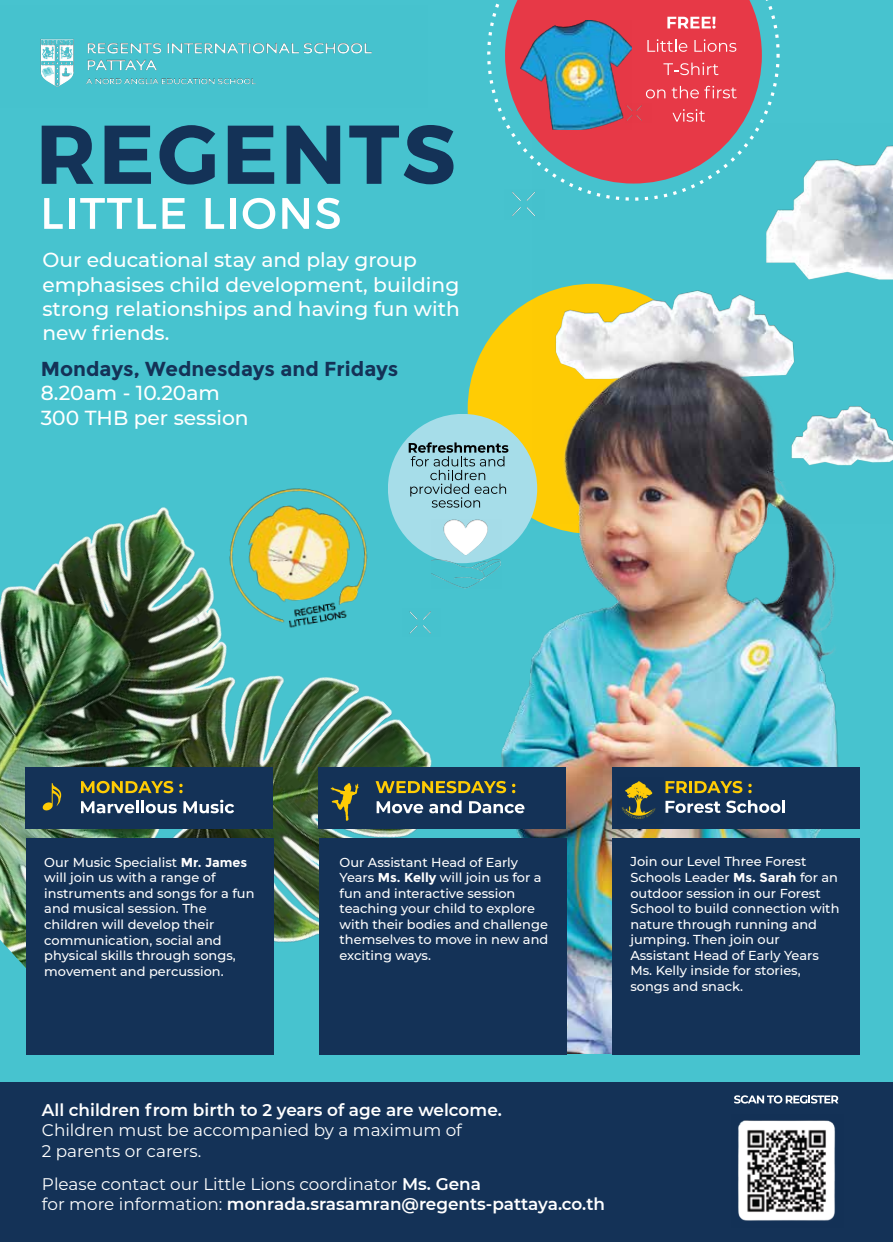
<style>
.page{position:relative;width:893px;height:1242px;background:#47c3cf}
.page>*{position:absolute;margin:0;border:0;box-sizing:border-box;transform-origin:0 0}
.t1{font:500 20.25px/24.3px "Montserrat";color:#fff}
.t2{font:700 20.25px "Montserrat";color:#143257}
.t3{font:16.8px/20.2px "Montserrat";color:#fff}
.t4{font:600 16.8px "Montserrat";color:#fff}
.t5{font:500 12.9px/15.6px "Montserrat";color:#fff}
.s1{font-weight:700}
.s2{font-weight:600}
</style>
<div class="page">
<img style="left:0;top:385px;width:521px;height:670px">
<div style="left:468px;top:284px;width:250px;height:250px;background:#ffcc04;border-radius:125px"></div>
<img style="left:533px;top:145px;width:360px;height:318px">
<img style="left:500px;top:353px;width:359px;height:700px">
<img style="left:512px;top:197px;width:33px;height:22px">
<img style="left:403px;top:609px;width:37px;height:27px">
<div style="left:505px;top:0;width:257px;height:183px;background:#e73947"></div>
<svg style="left:606px;top:195px;width:4px;height:4px"></svg>
<svg style="left:487px;top:51px;width:3px;height:4px"></svg>
<svg style="left:616px;top:196px;width:3px;height:4px"></svg>
<svg style="left:773px;top:25px;width:6px;height:13px"></svg>
<svg style="left:776px;top:54px;width:4px;height:4px"></svg>
<svg style="left:635px;top:197px;width:3px;height:4px"></svg>
<svg style="left:625px;top:197px;width:4px;height:4px"></svg>
<svg style="left:775px;top:73px;width:3px;height:4px"></svg>
<svg style="left:487px;top:61px;width:4px;height:3px"></svg>
<svg style="left:487px;top:42px;width:4px;height:3px"></svg>
<svg style="left:488px;top:32px;width:4px;height:4px"></svg>
<svg style="left:494px;top:99px;width:106px;height:98px"></svg>
<svg style="left:490px;top:80px;width:5px;height:13px"></svg>
<svg style="left:490px;top:4px;width:9px;height:22px"></svg>
<svg style="left:488px;top:71px;width:4px;height:3px"></svg>
<svg style="left:765px;top:0;width:10px;height:19px"></svg>
<img style="left:632px;top:104px;width:13px;height:19px">
<img style="left:202px;top:476px;width:181px;height:169px">
<img style="left:521px;top:21px;width:111px;height:109px">
<div style="left:613px;top:838px;width:247px;height:216px;background:#143257"></div>
<div style="left:319px;top:838px;width:247px;height:216px;background:#143257"></div>
<div style="left:26px;top:838px;width:248px;height:216px;background:#143257"></div>
<div style="left:612px;top:767px;width:247px;height:62px;background:#143257"></div>
<div style="left:318px;top:767px;width:248px;height:62px;background:#143257"></div>
<div style="left:26px;top:767px;width:247px;height:62px;background:#143257"></div>
<svg style="left:42px;top:126px;width:52px;height:58px"></svg>
<svg style="left:105px;top:126px;width:46px;height:58px"></svg>
<svg style="left:159px;top:125px;width:56px;height:59px"></svg>
<svg style="left:228px;top:126px;width:46px;height:58px"></svg>
<svg style="left:286px;top:126px;width:54px;height:58px"></svg>
<svg style="left:349px;top:125px;width:104px;height:59px"></svg>
<svg style="left:44px;top:198px;width:19px;height:31px"></svg>
<div style="left:69px;top:198px;width:5px;height:31px;background:#fff"></div>
<svg style="left:80px;top:198px;width:52px;height:31px"></svg>
<svg style="left:138px;top:198px;width:18px;height:31px"></svg>
<svg style="left:163px;top:198px;width:22px;height:31px"></svg>
<svg style="left:206px;top:198px;width:18px;height:31px"></svg>
<div style="left:231px;top:198px;width:5px;height:31px;background:#fff"></div>
<svg style="left:243px;top:198px;width:32px;height:31px"></svg>
<svg style="left:282px;top:198px;width:27px;height:31px"></svg>
<svg style="left:316px;top:198px;width:24px;height:31px"></svg>
<svg style="left:667px;top:17px;width:49px;height:12px"></svg>
<svg style="left:647px;top:39px;width:40px;height:13px"></svg>
<svg style="left:694px;top:39px;width:42px;height:13px"></svg>
<svg style="left:663px;top:63px;width:56px;height:12px"></svg>
<svg style="left:645px;top:83px;width:132px;height:117px"></svg>
<div style="left:0;top:1082px;width:893px;height:160px;background:#143257"></div>
<img style="left:738px;top:1120px;width:97px;height:101px">
<svg style="left:734px;top:1095px;width:104px;height:8px"></svg>
<svg style="left:42px;top:783px;width:20px;height:27px"></svg>
<svg style="left:81px;top:781px;width:92px;height:12px"></svg>
<svg style="left:179px;top:783px;width:4px;height:10px"></svg>
<svg style="left:81px;top:800px;width:96px;height:13px"></svg>
<svg style="left:183px;top:799px;width:51px;height:14px"></svg>
<svg style="left:376px;top:781px;width:130px;height:12px"></svg>
<svg style="left:512px;top:783px;width:3px;height:10px"></svg>
<svg style="left:377px;top:801px;width:46px;height:12px"></svg>
<svg style="left:429px;top:800px;width:33px;height:13px"></svg>
<svg style="left:469px;top:801px;width:55px;height:12px"></svg>
<svg style="left:665px;top:781px;width:77px;height:12px"></svg>
<svg style="left:748px;top:783px;width:4px;height:10px"></svg>
<svg style="left:665px;top:800px;width:120px;height:13px"></svg>
<svg style="left:331px;top:783px;width:28px;height:38px"></svg>
<img style="left:621px;top:781px;width:35px;height:38px">
<div style="left:388px;top:414px;width:149px;height:149px;background:#a6dde9;border-radius:75px"></div>
<img style="left:432px;top:520px;width:69px;height:69px">
<svg style="left:409px;top:442px;width:99px;height:65px"></svg>
<img style="left:40px;top:39px;width:332px;height:48px">
<h1 class="t1" style="left:42px;top:247px;width:419px">Our educational stay and play group emphasises child development, building strong relationships and having fun with new friends.</h1>
<h1 class="t2" style="left:41px;top:357px;width:359px">Mondays, Wednesdays and Fridays</h1>
<h1 class="t1" style="left:41px;top:380px;width:210px">8.20am - 10.20am<br>300 THB per session</h1>
<p class="t5" style="left:44px;top:854px;width:212px">Our Music Specialist <span class="s1">Mr. James </span>will join us with a range of instruments and songs for a fun and musical session. The children will develop their communication, social and physical skills through songs, movement and percussion.</p>
<p class="t5" style="left:340px;top:854px;width:210px">Our Assistant Head of Early<br>Years <span class="s1">Ms. Kelly</span> will join us for a fun and interactive session teaching your child to explore with their bodies and challenge themselves to move in new and exciting ways.</p>
<p class="t5" style="left:630px;top:853px;width:211px">Join our Level Three Forest<br>Schools Leader <span class="s1">Ms. Sarah</span> for an outdoor session in our Forest<br>School to build connection with nature through running and jumping. Then join our<br>Assistant Head of Early Years<br>Ms. Kelly inside for stories, songs and snack.</p>
<h2 class="t4" style="left:42px;top:1098px;width:461px">All children from birth to 2 years of age are welcome.</h2>
<h2 class="t3" style="left:42px;top:1119px;width:422px">Children must be accompanied by a maximum of<br>2 parents or carers.</h2>
<h2 class="t3" style="left:42px;top:1173px;width:565px">Please contact our Little Lions coordinator <span class="s2">Ms. Gena<br></span>for more information: <span class="s2">monrada.srasamran@regents-pattaya.co.th</span></h2>
</div>
